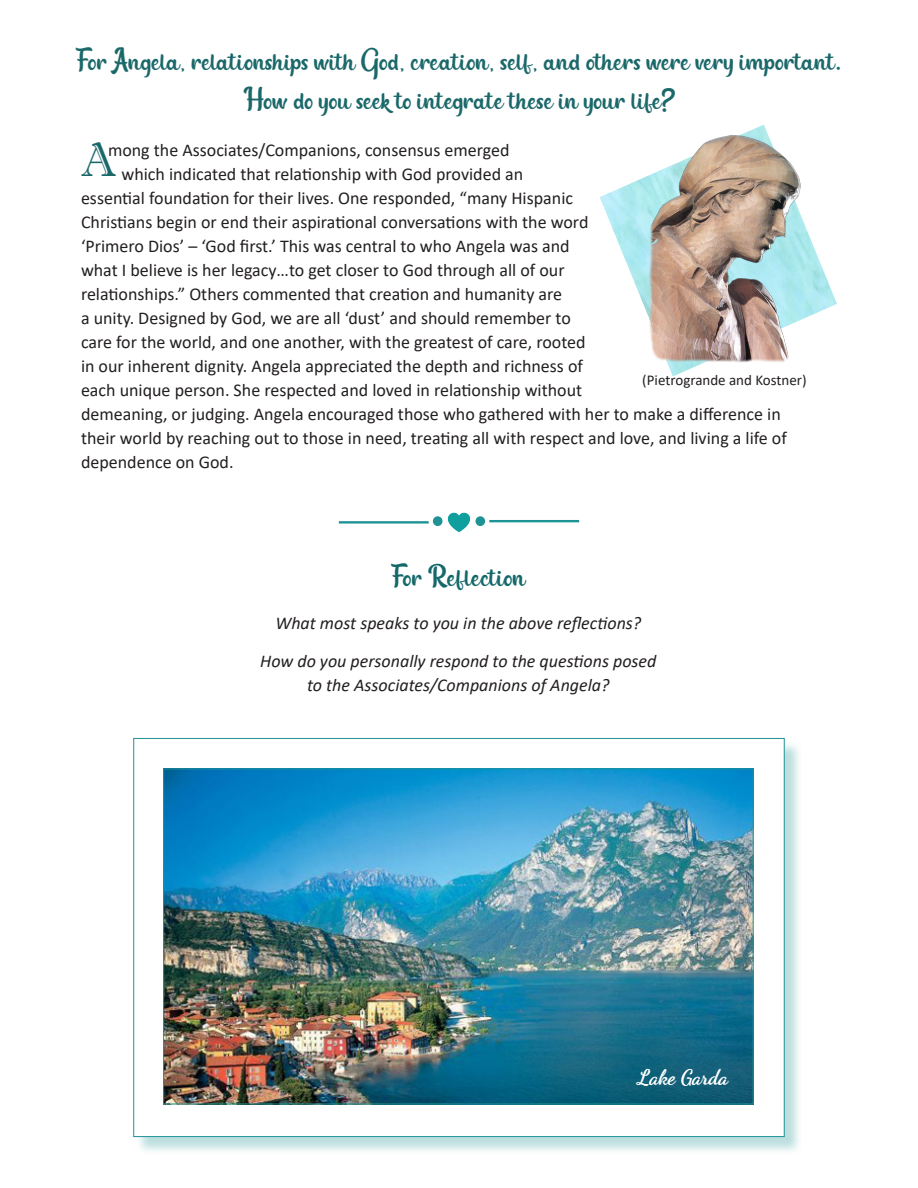
<style>
.page{position:relative;width:918px;height:1188px;background:#fff}
.page>*{position:absolute;margin:0;border:0;box-sizing:border-box;transform-origin:0 0}
.t1{font:48.45px "Imprint MT Shadow";color:#1b686a}
.t2{font:27px "Butter Chicken";color:#1b686a}
.t3{font:27px "Butter Chicken";color:#14686a}
.t4{font:21px "Dancing Script OT";color:#fff}
.t5{font:18px "Calibri";color:#231f20}
.t6{font:italic 18px/24px "Calibri";color:#231f20;text-align:center}
.t7{font:15px "Calibri";color:#231f20}
</style>
<div class="page">
<hr style="left:339px;top:521px;width:90px;height:3px;background:#1f9295">
<img style="left:440px;top:512px;width:38px;height:21px">
<hr style="left:489px;top:520px;width:90px;height:2px;background:#1f9295">
<div style="left:433px;top:517px;width:9px;height:8px;background:#1f9295;border-radius:50%"></div>
<div style="left:433px;top:516px;width:10px;height:10px;border:1px solid #1f9295;border-radius:50%"></div>
<div style="left:476px;top:517px;width:9px;height:8px;background:#1f9295;border-radius:50%"></div>
<div style="left:475px;top:516px;width:10px;height:10px;border:1px solid #1f9295;border-radius:50%"></div>
<div style="left:136px;top:740px;width:667px;height:416px;background:#1f9295;opacity:.3"></div>
<div style="left:133px;top:738px;width:652px;height:399px;background:#fff;border:1px solid #1f9295"></div>
<img style="left:165px;top:771px;width:587px;height:331px">
<img style="left:600px;top:125px;width:237px;height:252px">
<img style="left:647px;top:132px;width:157px;height:233px">
<p class="t2" style="left:76px;top:45px;width:768px">For Angela, relationships with God, creation, self, and others were very important.</p>
<p class="t2" style="left:247px;top:84px;width:431px">How do you seek to integrate these in your life?</p>
<p class="t5" style="left:108px;top:137px;width:403px">mong the Associates/Companions, consensus emerged</p>
<p class="t5" style="left:122px;top:161px;width:403px">which indicated that relationship with God provided an</p>
<p class="t5" style="left:81px;top:185px;width:494px">essential foundation for their lives. One responded, “many Hispanic</p>
<p class="t5" style="left:81px;top:209px;width:509px">Christians begin or end their aspirational conversations with the word</p>
<p class="t5" style="left:81px;top:233px;width:490px">‘Primero Dios’ – ‘God first.’ This was central to who Angela was and</p>
<p class="t5" style="left:81px;top:257px;width:485px">what I believe is her legacy…to get closer to God through all of our</p>
<p class="t5" style="left:81px;top:281px;width:483px">relationships.” Others commented that creation and humanity are</p>
<p class="t5" style="left:81px;top:305px;width:491px">a unity. Designed by God, we are all ‘dust’ and should remember to</p>
<p class="t5" style="left:81px;top:329px;width:506px">care for the world, and one another, with the greatest of care, rooted</p>
<p class="t5" style="left:81px;top:353px;width:504px">in our inherent dignity. Angela appreciated the depth and richness of</p>
<p class="t5" style="left:81px;top:377px;width:503px">each unique person. She respected and loved in relationship without</p>
<p class="t5" style="left:81px;top:401px;width:701px">demeaning, or judging. Angela encouraged those who gathered with her to make a difference in</p>
<p class="t5" style="left:81px;top:425px;width:707px">their world by reaching out to those in need, treating all with respect and love, and living a life of</p>
<p class="t5" style="left:81px;top:449px;width:154px">dependence on God.</p>
<p class="t1" style="left:81px;top:131px;width:37px">A</p>
<p class="t7" style="left:642px;top:370px;width:166px">(Pietrogrande and Kostner)</p>
<p class="t3" style="left:391px;top:561px;width:136px">For Reflection</p>
<p class="t6" style="left:275px;top:610px;width:367px">What most speaks to you in the above reflections?</p>
<p class="t6" style="left:260px;top:648px;width:398px">How do you personally respond to the questions posed to the Associates/Companions of Angela?</p>
<p class="t4" style="left:636px;top:1065px;width:94px">Lake Garda</p>
</div>
